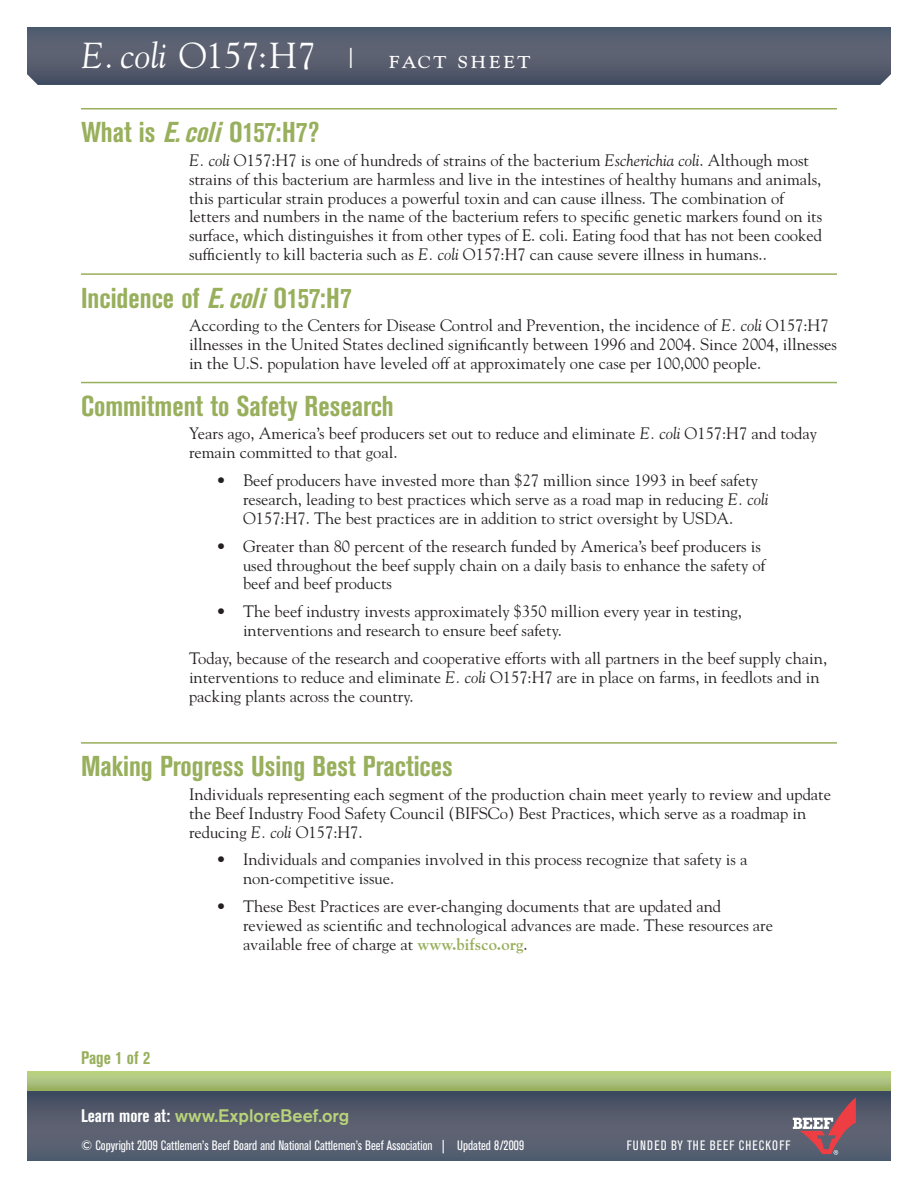
<style>
.page{position:relative;width:918px;height:1188px;background:#fff}
.page>*{position:absolute;margin:0;border:0;box-sizing:border-box;transform-origin:0 0}
.t1{font:700 condensed 28.5px "Akzidenz Grotesk BE";color:#98af5c}
.t2{font:27px "Goudy SC";letter-spacing:.08em;color:#fff}
.t3{font:500 18px "Akzidenz Grotesk BE";color:#b8d379}
.t4{font:700 condensed 18px "Akzidenz Grotesk BE";color:#98af5c}
.t5{font:16.5px/18.9px "Goudy";color:#231f20}
.t6{font:condensed 13.5px "Akzidenz Grotesk BE";color:#fff}
.t7{font:condensed 13.5px "Akzidenz Grotesk BE";letter-spacing:.07em;color:#fff}
.s1{font-family:"Goudy";font-style:italic;font-size:36px}
.s2{font-family:"Goudy";font-size:36px}
.s3{font-style:italic}
.s4{font-family:"Goudy Bold Os F";color:#98af5c}
.s5{font-weight:700;font-stretch:condensed;color:#fff}
</style>
<div class="page">
<svg style="left:27px;top:1090px;width:864px;height:71px;background:#535c6c"></svg>
<svg style="left:27px;top:1071px;width:864px;height:19px;background:#abc379"></svg>
<svg style="left:27px;top:27px;width:864px;height:58px;background:#545c6d"></svg>
<hr style="left:81px;top:108px;width:756px;height:2px;background:#98af5c">
<hr style="left:81px;top:273px;width:756px;height:2px;background:#98af5c">
<hr style="left:81px;top:382px;width:756px;height:1px;background:#98af5c">
<hr style="left:81px;top:742px;width:756px;height:2px;background:#98af5c">
<svg style="left:793px;top:1097px;width:63px;height:58px;background:#86626f"></svg>
<h2 class="t2" style="left:81px;top:42px;width:451px"><span class="s1">E. coli</span> <span class="s2">O157:H7</span> | fact sheet</h2>
<h1 class="t1" style="left:81px;top:116px;width:240px">What is <span class="s3">E.coli</span>O157:H7?</h1>
<p class="t5" style="left:189px;top:150px;width:635px"><span class="s3">E. coli</span> O157:H7 is one of hundreds of strains of the bacterium <span class="s3">Escherichia coli</span>. Although most strains of this bacterium are harmless and live in the intestines of healthy humans and animals, this particular strain produces a powerful toxin and can cause illness. The combination of letters and numbers in the name of the bacterium refers to specific genetic markers found on its surface, which distinguishes it from other types of E. coli. Eating food that has not been cooked sufficiently to kill bacteria such as <span class="s3">E. coli</span> O157:H7 can cause severe illness in humans..</p>
<h1 class="t1" style="left:81px;top:281px;width:272px">Incidence of <span class="s3">E.coli</span>O157:H7</h1>
<p class="t5" style="left:189px;top:315px;width:650px">According to the Centers for Disease Control and Prevention, the incidence of <span class="s3">E. coli</span> O157:H7 illnesses in the United States declined significantly between 1996 and 2004. Since 2004, illnesses in the U.S. population have leveled off at approximately one case per 100,000 people.</p>
<h1 class="t1" style="left:81px;top:390px;width:314px">Commitment to Safety Research</h1>
<p class="t5" style="left:189px;top:424px;width:630px">Years ago, America’s beef producers set out to reduce and eliminate <span class="s3">E. coli</span> O157:H7 and today remain committed to that goal.</p>
<p class="t5" style="left:243px;top:470px;width:527px;text-indent:-27px">• Beef producers have invested more than $27 million since 1993 in beef safety research, leading to best practices which serve as a road map in reducing <span class="s3">E. coli<br></span>O157:H7. The best practices are in addition to strict oversight by USDA.</p>
<p class="t5" style="left:243px;top:536px;width:524px;text-indent:-27px">• Greater than 80 percent of the research funded by America’s beef producers is used throughout the beef supply chain on a daily basis to enhance the safety of beef and beef products</p>
<p class="t5" style="left:243px;top:601px;width:501px;text-indent:-27px">• The beef industry invests approximately $350 million every year in testing, interventions and research to ensure beef safety.</p>
<p class="t5" style="left:189px;top:648px;width:640px">Today, because of the research and cooperative efforts with all partners in the beef supply chain, interventions to reduce and eliminate <span class="s3">E. coli</span> O157:H7 are in place on farms, in feedlots and in packing plants across the country.</p>
<h1 class="t1" style="left:81px;top:750px;width:373px">Making Progress Using Best Practices</h1>
<p class="t5" style="left:189px;top:784px;width:644px">Individuals representing each segment of the production chain meet yearly to review and update the Beef Industry Food Safety Council (BIFSCo) Best Practices, which serve as a roadmap in reducing <span class="s3">E. coli</span> O157:H7.</p>
<p class="t5" style="left:243px;top:850px;width:506px;text-indent:-27px">• Individuals and companies involved in this process recognize that safety is a non-competitive issue.</p>
<p class="t5" style="left:243px;top:896px;width:532px;text-indent:-27px">• These Best Practices are ever-changing documents that are updated and reviewed as scientific and technological advances are made. These resources are available free of charge at <span class="s4">www.bifsco.org</span>.</p>
<p class="t4" style="left:81px;top:1048px;width:71px">Page 1 of 2</p>
<p class="t3" style="left:81px;top:1105px;width:270px"><span class="s5">Learn more at:</span> www.ExploreBeef.org</p>
<p class="t6" style="left:81px;top:1138px;width:445px">© Copyright 2009 Cattlemen’s Beef Board and National Cattlemen’s Beef Association | Updated 8/2009</p>
<p class="t7" style="left:627px;top:1137px;width:165px">FUNDED BY THE BEEF CHECKOFF</p>
</div>
